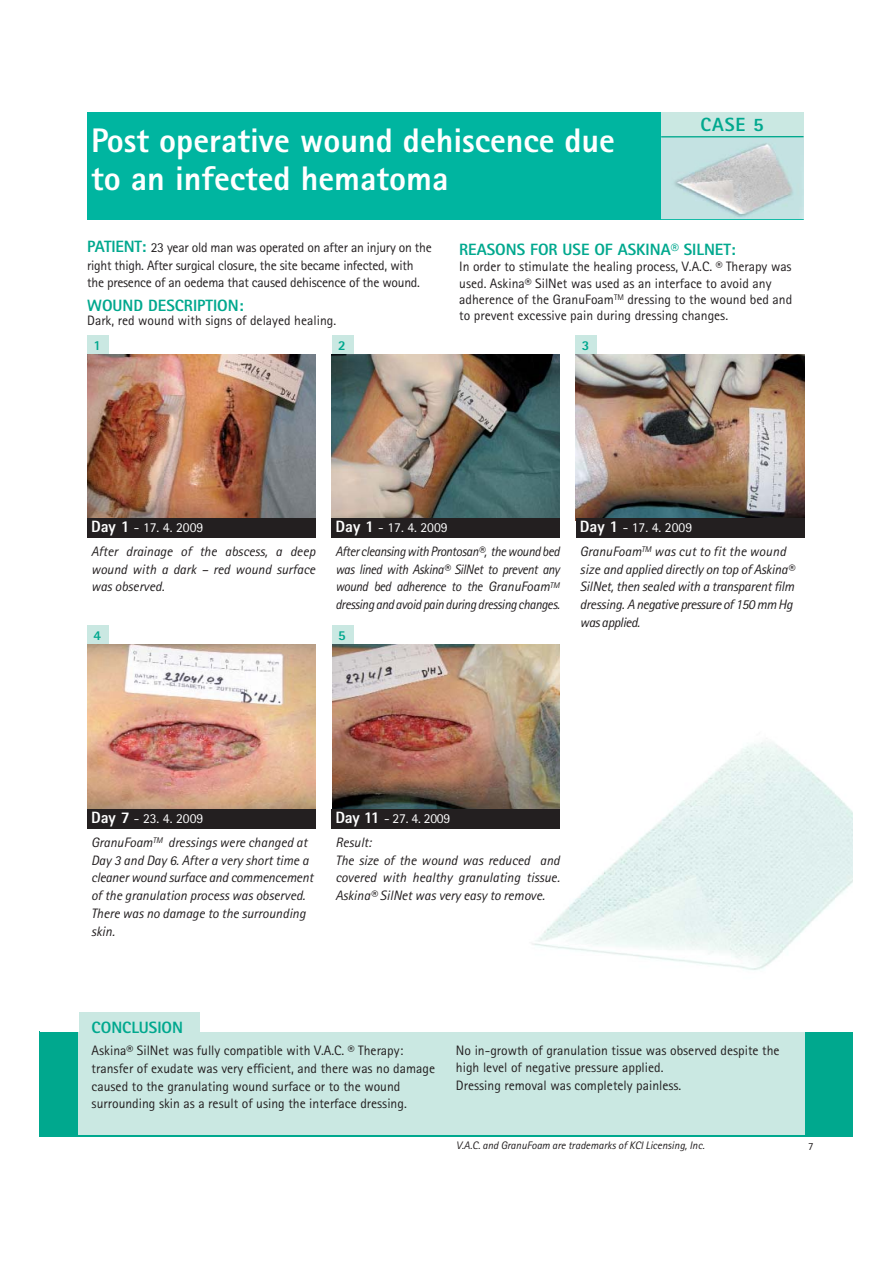
<style>
.page{position:relative;width:893px;height:1263px;background:#fff}
.page>*{position:absolute;margin:0;border:0;box-sizing:border-box;transform-origin:0 0}
.t1{font:800 34.2px/38.2px "Rotis Sans Serif";color:#fff}
.t2{font:800 19.05px "Rotis Sans Serif";color:#00a88e}
.t3{font:800 16.35px "Rotis Sans Serif";color:#00a88e}
.t4{font:13.65px/17.7px "Rotis Sans Serif";color:#231f20}
.t5{font:italic 13.65px/17.7px "Rotis Sans Serif";color:#231f20}
.t6{font:13.65px/17.7px "Rotis Sans Serif";letter-spacing:-.02em;color:#231f20}
.t7{font:italic 13.65px/17.7px "Rotis Sans Serif";color:#231f20;text-align:justify;scale:.95 1}
.t8{font:italic 13.65px/23.5px "Rotis Sans Serif";letter-spacing:-.03em;color:#231f20;scale:.95 1}
.t9{font:13.65px/23.5px "Rotis Sans Serif";letter-spacing:-.02em;color:#fff}
.t10{font:800 13.65px "Rotis Sans Serif";color:#00a88e}
.t11{font:italic 10.95px "Rotis Sans Serif";color:#231f20}
.t12{font:10.95px "Rotis Sans Serif";color:#231f20}
.s1{font-weight:800;font-size:16.35px;color:#00a88e}
.s2{font-weight:800;font-style:normal;font-size:16.35px;color:#fff}
.s3{font-style:normal;color:#fff}
.s4{font-weight:800;font-size:16.35px}
.s5{font-style:italic;color:#231f20}
</style>
<div class="page">
<img style="left:477px;top:742px;width:375px;height:228px">
<div style="left:40px;top:1031px;width:812px;height:106px;background:#00a88e"></div>
<div style="left:78px;top:1012px;width:727px;height:123px;background:#cae8e2"></div>
<div style="left:87px;top:625px;width:21px;height:20px;background:#cae8e2"></div>
<div style="left:332px;top:625px;width:21px;height:20px;background:#cae8e2"></div>
<div style="left:87px;top:335px;width:21px;height:20px;background:#cae8e2"></div>
<div style="left:332px;top:335px;width:21px;height:20px;background:#cae8e2"></div>
<div style="left:576px;top:335px;width:21px;height:20px;background:#cae8e2"></div>
<div style="left:653px;top:112px;width:151px;height:106px;background:#cae8e2"></div>
<div style="left:87px;top:112px;width:574px;height:108px;background:#00b5a0"></div>
<img style="left:87px;top:355px;width:228px;height:163px">
<img style="left:332px;top:355px;width:228px;height:163px">
<img style="left:576px;top:355px;width:228px;height:163px">
<div style="left:87px;top:518px;width:228px;height:20px;background:#231f20"></div>
<div style="left:332px;top:518px;width:228px;height:20px;background:#231f20"></div>
<div style="left:576px;top:518px;width:228px;height:20px;background:#231f20"></div>
<img style="left:87px;top:644px;width:228px;height:165px">
<img style="left:332px;top:644px;width:228px;height:165px">
<div style="left:87px;top:809px;width:228px;height:19px;background:#231f20"></div>
<div style="left:332px;top:809px;width:228px;height:19px;background:#231f20"></div>
<hr style="left:87px;top:219px;width:717px;height:1px;background:#00b5a0">
<img style="left:673px;top:143px;width:121px;height:75px">
<hr style="left:661px;top:136px;width:142px;height:2px;background:#00a88e">
<div style="left:200px;top:1007px;width:652px;height:25px;background:#fff"></div>
<div style="left:40px;top:1007px;width:38px;height:25px;background:#fff"></div>
<h1 class="t1" style="left:91px;top:125px;width:525px">Post operative wound dehiscence due to an infected hematoma</h1>
<h2 class="t2" style="left:700px;top:118px;width:65px">CASE 5</h2>
<p class="t6" style="left:87px;top:240px;width:346px"><span class="s1">PATIENT:</span> 23 year old man was operated on after an injury on the right thigh. After surgical closure, the site became infected, with the presence of an oedema that caused dehiscence of the wound.</p>
<p class="t3" style="left:87px;top:300px;width:158px">WOUND DESCRIPTION:</p>
<p class="t4" style="left:87px;top:313px;width:250px">Dark, red wound with signs of delayed healing.</p>
<p class="t3" style="left:459px;top:244px;width:278px">REASONS FOR USE OF ASKINA® SILNET:</p>
<p class="t4" style="left:459px;top:260px;width:335px;line-height:16.4px">In order to stimulate the healing process, V.A.C. ® Therapy was used. Askina® SilNet was used as an interface to avoid any adherence of the GranuFoam<sup>TM</sup> dressing to the wound bed and to prevent excessive pain during dressing changes.</p>
<p class="t10" style="left:93px;top:341px;width:9px">1</p>
<p class="t10" style="left:338px;top:341px;width:9px">2</p>
<p class="t10" style="left:582px;top:341px;width:9px">3</p>
<p class="t5" style="left:91px;top:517px;width:226px;line-height:23.5px"><span class="s2">Day 1</span> <span class="s3">- 17. 4. 2009<br></span>After drainage of the abscess, a deep</p>
<p class="t5" style="left:91px;top:562px;width:226px">wound with a dark – red wound surface was observed.</p>
<p class="t8" style="left:335px;top:517px;width:238px"><span class="s2">Day 1</span> <span class="s3">- 17. 4. 2009<br></span>After cleansing with Prontosan®, the wound bed</p>
<p class="t7" style="left:335px;top:562px;width:238px">was lined with Askina® SilNet to prevent any wound bed adherence to the GranuFoam<sup>TM </sup>dressing and avoid pain during dressing changes.</p>
<p class="t10" style="left:93px;top:631px;width:9px">4</p>
<p class="t10" style="left:338px;top:631px;width:9px">5</p>
<p class="t5" style="left:580px;top:517px;width:208px;line-height:23.5px"><span class="s2">Day 1</span> <span class="s3">- 17. 4. 2009<br></span>GranuFoam<sup>TM</sup> was cut to fit the wound</p>
<p class="t5" style="left:580px;top:562px;width:216px">size and applied directly on top of Askina® SilNet, then sealed with a transparent film dressing. A negative pressure of 150 mm Hg was applied.</p>
<p class="t5" style="left:91px;top:808px;width:218px;line-height:23.5px"><span class="s2">Day 7</span> <span class="s3">- 23. 4. 2009<br></span>GranuFoam<sup>TM</sup> dressings were changed at</p>
<p class="t5" style="left:91px;top:853px;width:224px">Day 3 and Day 6. After a very short time a cleaner wound surface and commencement of the granulation process was observed.<br>There was no damage to the surrounding skin.</p>
<p class="t9" style="left:335px;top:808px;width:116px"><span class="s4">Day 11</span> - 27. 4. 2009<br><span class="s5">Result:</span></p>
<p class="t5" style="left:335px;top:853px;width:226px;text-align:justify">The size of the wound was reduced and covered with healthy granulating tissue.<br>Askina® SilNet was very easy to remove.</p>
<p class="t3" style="left:92px;top:1022px;width:93px">CONCLUSION</p>
<p class="t4" style="left:92px;top:1043px;width:345px">Askina® SilNet was fully compatible with V.A.C. ® Therapy: transfer of exudate was very efficient, and there was no damage caused to the granulating wound surface or to the wound surrounding skin as a result of using the interface dressing.</p>
<p class="t4" style="left:456px;top:1043px;width:325px">No in-growth of granulation tissue was observed despite the high level of negative pressure applied.<br>Dressing removal was completely painless.</p>
<p class="t11" style="left:456px;top:1142px;width:250px">V.A.C. and GranuFoam are trademarks of KCI Licensing, Inc.</p>
<p class="t12" style="left:808px;top:1142px;width:7px">7</p>
</div>
